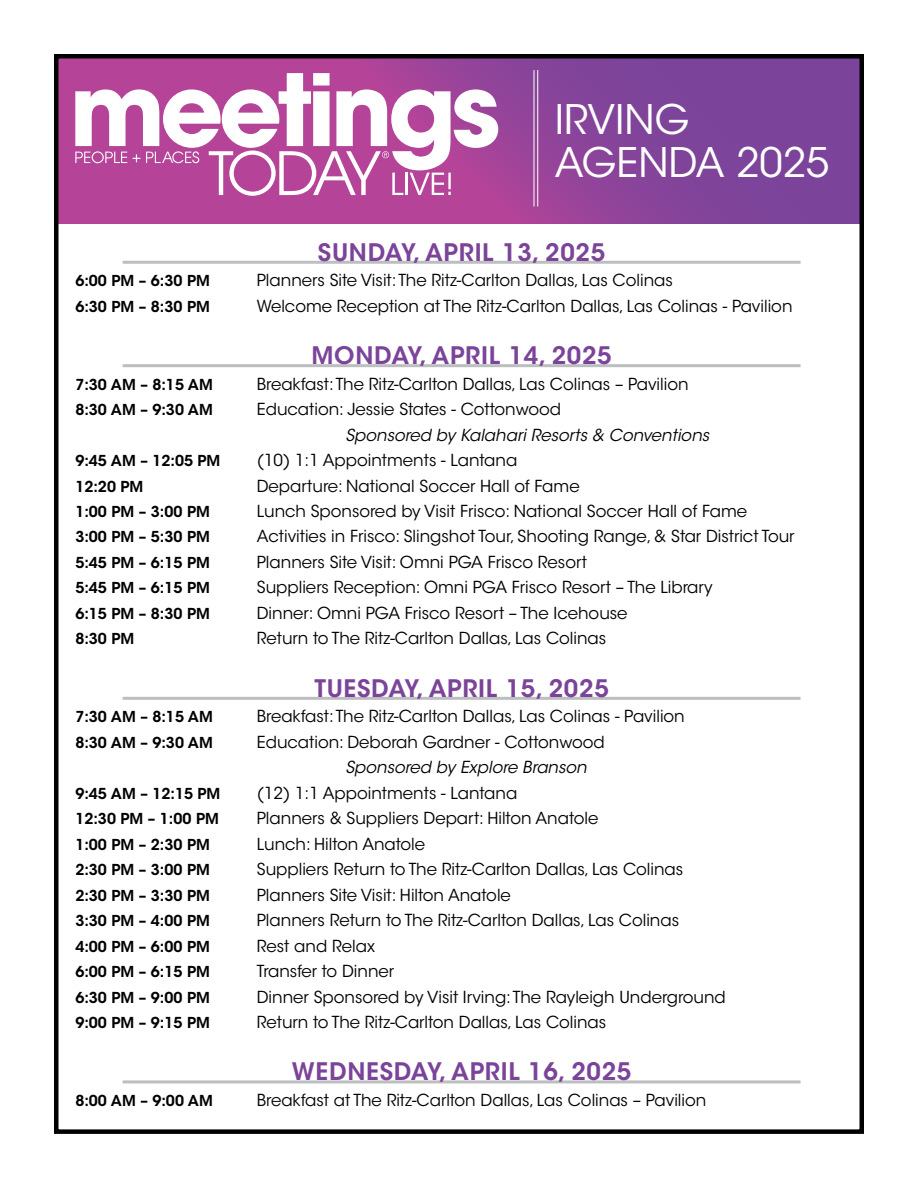
<style>
.page{position:relative;width:918px;height:1188px;background:#fff}
.page>*{position:absolute;margin:0;border:0;box-sizing:border-box;transform-origin:0 0}
.t1{font:40.5px/43.5px "ITC Avant Garde Std";color:#fff}
.t2{font:600 24px "ITC Avant Garde Std";letter-spacing:.03em;color:#7b449a}
.t3{font:16.5px "ITC Avant Garde Std";color:#000}
.t4{font:italic 16.5px "ITC Avant Garde Std";color:#000}
.t5{font:600 15px "ITC Avant Garde Std";color:#000}
</style>
<div class="page">
<svg style="left:59px;top:59px;width:800px;height:165px;background:#904499"></svg>
<div style="left:54px;top:54px;width:810px;height:1080px;border:4px solid #000"></div>
<svg style="left:75px;top:73px;width:423px;height:123px"></svg>
<hr style="left:537px;top:70px;width:1px;height:137px;background:#fff">
<hr style="left:534px;top:70px;width:1px;height:137px;background:#fff">
<hr style="left:123px;top:261px;width:678px;height:3px;background:#bcbec0">
<hr style="left:123px;top:364px;width:678px;height:3px;background:#bcbec0">
<hr style="left:123px;top:697px;width:678px;height:3px;background:#bcbec0">
<hr style="left:123px;top:1080px;width:678px;height:3px;background:#bcbec0">
<h1 class="t1" style="left:555px;top:98px;width:276px">IRVING<br>AGENDA 2025</h1>
<h2 class="t2" style="left:318px;top:237px;width:289px">SUNDAY, APRIL 13, 2025</h2>
<p class="t5" style="left:75px;top:271px;width:136px">6:00 PM – 6:30 PM</p>
<p class="t3" style="left:257px;top:270px;width:418px">Planners Site Visit: The Ritz-Carlton Dallas, Las Colinas</p>
<p class="t5" style="left:75px;top:297px;width:136px">6:30 PM – 8:30 PM</p>
<p class="t3" style="left:257px;top:296px;width:537px">Welcome Reception at The Ritz-Carlton Dallas, Las Colinas - Pavilion</p>
<h2 class="t2" style="left:311px;top:340px;width:302px">MONDAY, APRIL 14, 2025</h2>
<p class="t5" style="left:75px;top:375px;width:139px">7:30 AM – 8:15 AM</p>
<p class="t3" style="left:257px;top:374px;width:433px">Breakfast: The Ritz-Carlton Dallas, Las Colinas – Pavilion</p>
<p class="t5" style="left:75px;top:400px;width:139px">8:30 AM – 9:30 AM</p>
<p class="t3" style="left:257px;top:399px;width:306px">Education: Jessie States - Cottonwood</p>
<p class="t4" style="left:345px;top:425px;width:365px">Sponsored by Kalahari Resorts &amp; Conventions</p>
<p class="t5" style="left:75px;top:451px;width:147px">9:45 AM – 12:05 PM</p>
<p class="t3" style="left:257px;top:450px;width:262px">(10) 1:1 Appointments - Lantana</p>
<p class="t5" style="left:75px;top:477px;width:70px">12:20 PM</p>
<p class="t3" style="left:257px;top:476px;width:324px">Departure: National Soccer Hall of Fame</p>
<p class="t5" style="left:75px;top:502px;width:136px">1:00 PM – 3:00 PM</p>
<p class="t3" style="left:257px;top:501px;width:492px">Lunch Sponsored by Visit Frisco: National Soccer Hall of Fame</p>
<p class="t5" style="left:75px;top:528px;width:136px">3:00 PM – 5:30 PM</p>
<p class="t3" style="left:257px;top:527px;width:539px">Activities in Frisco: Slingshot Tour, Shooting Range, &amp; Star District Tour</p>
<p class="t5" style="left:75px;top:553px;width:136px">5:45 PM – 6:15 PM</p>
<p class="t3" style="left:257px;top:552px;width:332px">Planners Site Visit: Omni PGA Frisco Resort</p>
<p class="t5" style="left:75px;top:578px;width:136px">5:45 PM – 6:15 PM</p>
<p class="t3" style="left:257px;top:577px;width:457px">Suppliers Reception: Omni PGA Frisco Resort – The Library</p>
<p class="t5" style="left:75px;top:604px;width:136px">6:15 PM – 8:30 PM</p>
<p class="t3" style="left:257px;top:603px;width:372px">Dinner: Omni PGA Frisco Resort – The Icehouse</p>
<p class="t5" style="left:75px;top:629px;width:61px">8:30 PM</p>
<p class="t3" style="left:257px;top:628px;width:351px">Return to The Ritz-Carlton Dallas, Las Colinas</p>
<h2 class="t2" style="left:314px;top:673px;width:296px">TUESDAY, APRIL 15, 2025</h2>
<p class="t5" style="left:75px;top:707px;width:139px">7:30 AM – 8:15 AM</p>
<p class="t3" style="left:257px;top:706px;width:430px">Breakfast: The Ritz-Carlton Dallas, Las Colinas - Pavilion</p>
<p class="t5" style="left:75px;top:733px;width:139px">8:30 AM – 9:30 AM</p>
<p class="t3" style="left:257px;top:732px;width:349px">Education: Deborah Gardner - Cottonwood</p>
<p class="t4" style="left:345px;top:757px;width:243px">Sponsored by Explore Branson</p>
<p class="t5" style="left:75px;top:784px;width:147px">9:45 AM – 12:15 PM</p>
<p class="t3" style="left:257px;top:783px;width:262px">(12) 1:1 Appointments - Lantana</p>
<p class="t5" style="left:75px;top:809px;width:145px">12:30 PM – 1:00 PM</p>
<p class="t3" style="left:257px;top:808px;width:343px">Planners &amp; Suppliers Depart: Hilton Anatole</p>
<p class="t5" style="left:75px;top:835px;width:136px">1:00 PM – 2:30 PM</p>
<p class="t3" style="left:257px;top:834px;width:170px">Lunch: Hilton Anatole</p>
<p class="t5" style="left:75px;top:860px;width:136px">2:30 PM – 3:00 PM</p>
<p class="t3" style="left:257px;top:859px;width:428px">Suppliers Return to The Ritz-Carlton Dallas, Las Colinas</p>
<p class="t5" style="left:75px;top:886px;width:136px">2:30 PM – 3:30 PM</p>
<p class="t3" style="left:257px;top:885px;width:256px">Planners Site Visit: Hilton Anatole</p>
<p class="t5" style="left:75px;top:911px;width:136px">3:30 PM – 4:00 PM</p>
<p class="t3" style="left:257px;top:910px;width:424px">Planners Return to The Ritz-Carlton Dallas, Las Colinas</p>
<p class="t5" style="left:75px;top:937px;width:136px">4:00 PM – 6:00 PM</p>
<p class="t3" style="left:257px;top:936px;width:120px">Rest and Relax</p>
<p class="t5" style="left:75px;top:962px;width:136px">6:00 PM – 6:15 PM</p>
<p class="t3" style="left:257px;top:961px;width:139px">Transfer to Dinner</p>
<p class="t5" style="left:75px;top:988px;width:136px">6:30 PM – 9:00 PM</p>
<p class="t3" style="left:257px;top:987px;width:471px">Dinner Sponsored by Visit Irving: The Rayleigh Underground</p>
<p class="t5" style="left:75px;top:1013px;width:136px">9:00 PM – 9:15 PM</p>
<p class="t3" style="left:257px;top:1012px;width:351px">Return to The Ritz-Carlton Dallas, Las Colinas</p>
<h2 class="t2" style="left:292px;top:1056px;width:341px">WEDNESDAY, APRIL 16, 2025</h2>
<p class="t5" style="left:75px;top:1091px;width:139px">8:00 AM – 9:00 AM</p>
<p class="t3" style="left:257px;top:1090px;width:451px">Breakfast at The Ritz-Carlton Dallas, Las Colinas – Pavilion</p>
</div>
